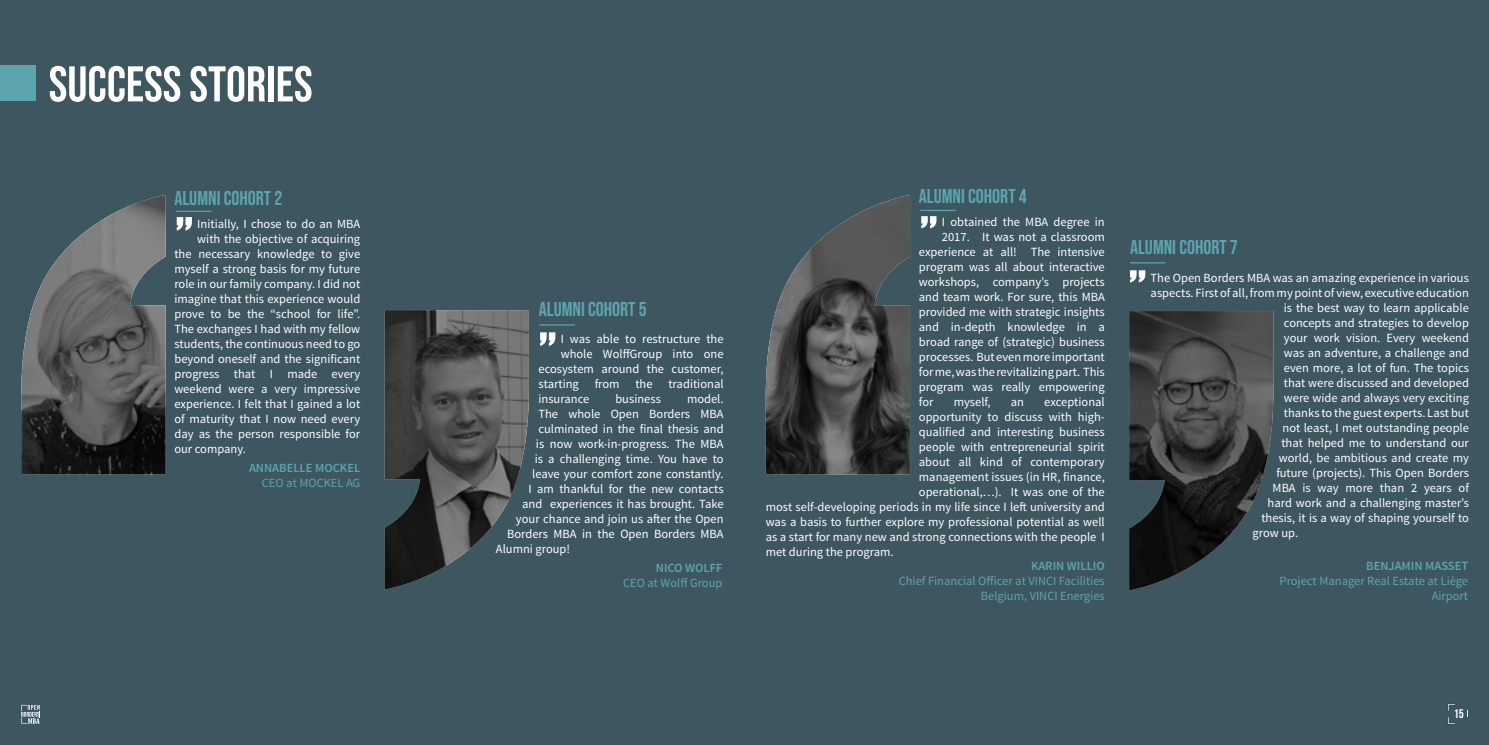
<style>
.page{position:relative;width:1489px;height:745px;background:#fff}
.page>*{position:absolute;margin:0;border:0;box-sizing:border-box;transform-origin:0 0}
.t1{font:50px "Bebas Neue";color:#fff}
.t2{font:20px "Bebas Neue";color:#5ca5af}
.t3{font:12.5px "Source Sans Pro";color:#fff}
.t4{font:12.5px/15px "Source Sans Pro";color:#5ca5af;text-align:right}
.t5{font:600 12.5px "Source Sans Pro";color:#5ca5af}
.t6{font:12.5px "Bebas Neue";color:#fff}
</style>
<div class="page">
<div style="left:0;top:0;width:1488px;height:744px;background:#3e5660"></div>
<svg style="left:177px;top:217px;width:15px;height:13px"></svg>
<svg style="left:540px;top:332px;width:15px;height:13px"></svg>
<div style="left:0;top:66px;width:35px;height:35px;background:#5ca5af"></div>
<hr style="left:176px;top:210px;width:35px;height:2px;background:#5ca5af">
<hr style="left:539px;top:324px;width:36px;height:1px;background:#5ca5af">
<svg style="left:921px;top:216px;width:15px;height:12px"></svg>
<svg style="left:1130px;top:270px;width:15px;height:12px"></svg>
<hr style="left:920px;top:210px;width:35px;height:1px;background:#5ca5af">
<hr style="left:1129px;top:262px;width:36px;height:1px;background:#5ca5af">
<svg style="left:765px;top:195px;width:145px;height:279px"></svg>
<svg style="left:384px;top:310px;width:145px;height:279px"></svg>
<svg style="left:21px;top:195px;width:144px;height:279px"></svg>
<svg style="left:1129px;top:311px;width:144px;height:279px"></svg>
<svg style="left:21px;top:704px;width:19px;height:19px"></svg>
<h1 class="t1" style="left:49px;top:56px;width:265px">SUCCESS STORIES</h1>
<h2 class="t2" style="left:174px;top:186px;width:109px">ALUMNI COHORT 2</h2>
<p class="t3" style="left:197px;top:215px;width:164px">Initially, I chose to do an MBA</p>
<p class="t3" style="left:197px;top:230px;width:164px">with the objective of acquiring</p>
<p class="t3" style="left:174px;top:245px;width:187px">the necessary knowledge to give</p>
<p class="t3" style="left:174px;top:260px;width:187px">myself a strong basis for my future</p>
<p class="t3" style="left:174px;top:275px;width:187px">role in our family company. I did not</p>
<p class="t3" style="left:174px;top:290px;width:187px">imagine that this experience would</p>
<p class="t3" style="left:174px;top:305px;width:187px">prove to be the “school for life”.</p>
<p class="t3" style="left:174px;top:320px;width:187px">The exchanges I had with my fellow</p>
<p class="t3" style="left:174px;top:335px;width:187px">students, the continuous need to go</p>
<p class="t3" style="left:174px;top:350px;width:187px">beyond oneself and the significant</p>
<p class="t3" style="left:174px;top:365px;width:187px">progress that I made every</p>
<p class="t3" style="left:174px;top:380px;width:187px">weekend were a very impressive</p>
<p class="t3" style="left:174px;top:395px;width:187px">experience. I felt that I gained a lot</p>
<p class="t3" style="left:174px;top:410px;width:187px">of maturity that I now need every</p>
<p class="t3" style="left:174px;top:425px;width:187px">day as the person responsible for</p>
<p class="t3" style="left:174px;top:440px;width:73px">our company.</p>
<p class="t5" style="left:249px;top:460px;width:113px">ANNABELLE MOCKEL</p>
<p class="t4" style="left:262px;top:475px;width:100px">CEO at MOCKEL AG</p>
<h2 class="t2" style="left:538px;top:298px;width:109px">ALUMNI COHORT 5</h2>
<p class="t3" style="left:560px;top:331px;width:164px">I was able to restructure the</p>
<p class="t3" style="left:560px;top:346px;width:164px">whole WolffGroup into one</p>
<p class="t3" style="left:538px;top:361px;width:186px">ecosystem around the customer,</p>
<p class="t3" style="left:538px;top:376px;width:42px">starting</p>
<p class="t3" style="left:594px;top:376px;width:26px">from</p>
<p class="t3" style="left:635px;top:376px;width:19px">the</p>
<p class="t3" style="left:668px;top:376px;width:57px">traditional</p>
<p class="t3" style="left:538px;top:391px;width:52px">insurance</p>
<p class="t3" style="left:615px;top:391px;width:47px">business</p>
<p class="t3" style="left:687px;top:391px;width:38px">model.</p>
<p class="t3" style="left:538px;top:406px;width:186px">The whole Open Borders MBA</p>
<p class="t3" style="left:538px;top:421px;width:187px">culminated in the final thesis and</p>
<p class="t3" style="left:536px;top:436px;width:189px">is now work-in-progress. The MBA</p>
<p class="t3" style="left:534px;top:451px;width:190px">is a challenging time. You have to</p>
<p class="t3" style="left:532px;top:466px;width:193px">leave your comfort zone constantly.</p>
<p class="t3" style="left:528px;top:481px;width:196px">I am thankful for the new contacts</p>
<p class="t3" style="left:522px;top:496px;width:203px">and experiences it has brought. Take</p>
<p class="t3" style="left:516px;top:511px;width:209px">your chance and join us after the Open</p>
<p class="t3" style="left:507px;top:526px;width:218px">Borders MBA in the Open Borders MBA</p>
<p class="t3" style="left:496px;top:541px;width:76px">Alumni group!</p>
<p class="t5" style="left:656px;top:559px;width:68px">NICO WOLFF</p>
<p class="t4" style="left:623px;top:575px;width:101px">CEO at Wolff Group</p>
<h2 class="t2" style="left:918px;top:184px;width:109px">ALUMNI COHORT 4</h2>
<p class="t3" style="left:941px;top:214px;width:164px">I obtained the MBA degree in</p>
<p class="t3" style="left:941px;top:229px;width:164px">2017. It was not a classroom</p>
<p class="t3" style="left:918px;top:244px;width:187px">experience at all! The intensive</p>
<p class="t3" style="left:918px;top:259px;width:187px">program was all about interactive</p>
<p class="t3" style="left:918px;top:274px;width:187px">workshops, company’s projects</p>
<p class="t3" style="left:918px;top:289px;width:187px">and team work. For sure, this MBA</p>
<p class="t3" style="left:918px;top:304px;width:187px">provided me with strategic insights</p>
<p class="t3" style="left:918px;top:319px;width:187px">and in-depth knowledge in a</p>
<p class="t3" style="left:918px;top:334px;width:187px">broad range of (strategic) business</p>
<p class="t3" style="left:918px;top:349px;width:187px">processes. But even more important</p>
<p class="t3" style="left:918px;top:364px;width:187px">for me, was the revitalizing part. This</p>
<p class="t3" style="left:918px;top:379px;width:187px">program was really empowering</p>
<p class="t3" style="left:918px;top:394px;width:16px">for</p>
<p class="t3" style="left:953px;top:394px;width:38px">myself,</p>
<p class="t3" style="left:1010px;top:394px;width:15px">an</p>
<p class="t3" style="left:1044px;top:394px;width:62px">exceptional</p>
<p class="t3" style="left:918px;top:409px;width:187px">opportunity to discuss with high-</p>
<p class="t3" style="left:918px;top:424px;width:187px">qualified and interesting business</p>
<p class="t3" style="left:918px;top:439px;width:187px">people with entrepreneurial spirit</p>
<p class="t3" style="left:918px;top:454px;width:187px">about all kind of contemporary</p>
<p class="t3" style="left:918px;top:469px;width:187px">management issues (in HR, finance,</p>
<p class="t3" style="left:918px;top:484px;width:187px">operational,…). It was one of the</p>
<p class="t3" style="left:765px;top:499px;width:340px">most self-developing periods in my life since I left university and</p>
<p class="t3" style="left:765px;top:514px;width:340px">was a basis to further explore my professional potential as well</p>
<p class="t3" style="left:765px;top:529px;width:340px">as a start for many new and strong connections with the people I</p>
<p class="t3" style="left:765px;top:544px;width:129px">met during the program.</p>
<p class="t5" style="left:1030px;top:557px;width:75px">KARIN WILLIO</p>
<p class="t4" style="left:898px;top:573px;width:207px">Chief Financial Officer at VINCI Facilities<br>Belgium, VINCI Energies</p>
<h2 class="t2" style="left:1129px;top:236px;width:109px">ALUMNI COHORT 7</h2>
<p class="t3" style="left:1150px;top:269px;width:320px">The Open Borders MBA was an amazing experience in various</p>
<p class="t3" style="left:1150px;top:284px;width:320px">aspects. First of all, from my point of view, executive education</p>
<p class="t3" style="left:1283px;top:299px;width:186px">is the best way to learn applicable</p>
<p class="t3" style="left:1283px;top:314px;width:186px">concepts and strategies to develop</p>
<p class="t3" style="left:1283px;top:329px;width:187px">your work vision. Every weekend</p>
<p class="t3" style="left:1283px;top:344px;width:187px">was an adventure, a challenge and</p>
<p class="t3" style="left:1283px;top:359px;width:187px">even more, a lot of fun. The topics</p>
<p class="t3" style="left:1283px;top:374px;width:186px">that were discussed and developed</p>
<p class="t3" style="left:1283px;top:389px;width:187px">were wide and always very exciting</p>
<p class="t3" style="left:1283px;top:404px;width:186px">thanks to the guest experts. Last but</p>
<p class="t3" style="left:1282px;top:419px;width:188px">not least, I met outstanding people</p>
<p class="t3" style="left:1281px;top:434px;width:189px">that helped me to understand our</p>
<p class="t3" style="left:1278px;top:449px;width:191px">world, be ambitious and create my</p>
<p class="t3" style="left:1276px;top:464px;width:194px">future (projects). This Open Borders</p>
<p class="t3" style="left:1272px;top:479px;width:198px">MBA is way more than 2 years of</p>
<p class="t3" style="left:1267px;top:494px;width:203px">hard work and a challenging master’s</p>
<p class="t3" style="left:1261px;top:509px;width:209px">thesis, it is a way of shaping yourself to</p>
<p class="t3" style="left:1252px;top:524px;width:47px">grow up.</p>
<p class="t5" style="left:1366px;top:557px;width:103px">BENJAMIN MASSET</p>
<p class="t4" style="left:1279px;top:573px;width:190px">Project Manager Real Estate at Liège<br>Airport</p>
<p class="t6" style="left:1453px;top:706px;width:11px">15</p>
</div>
